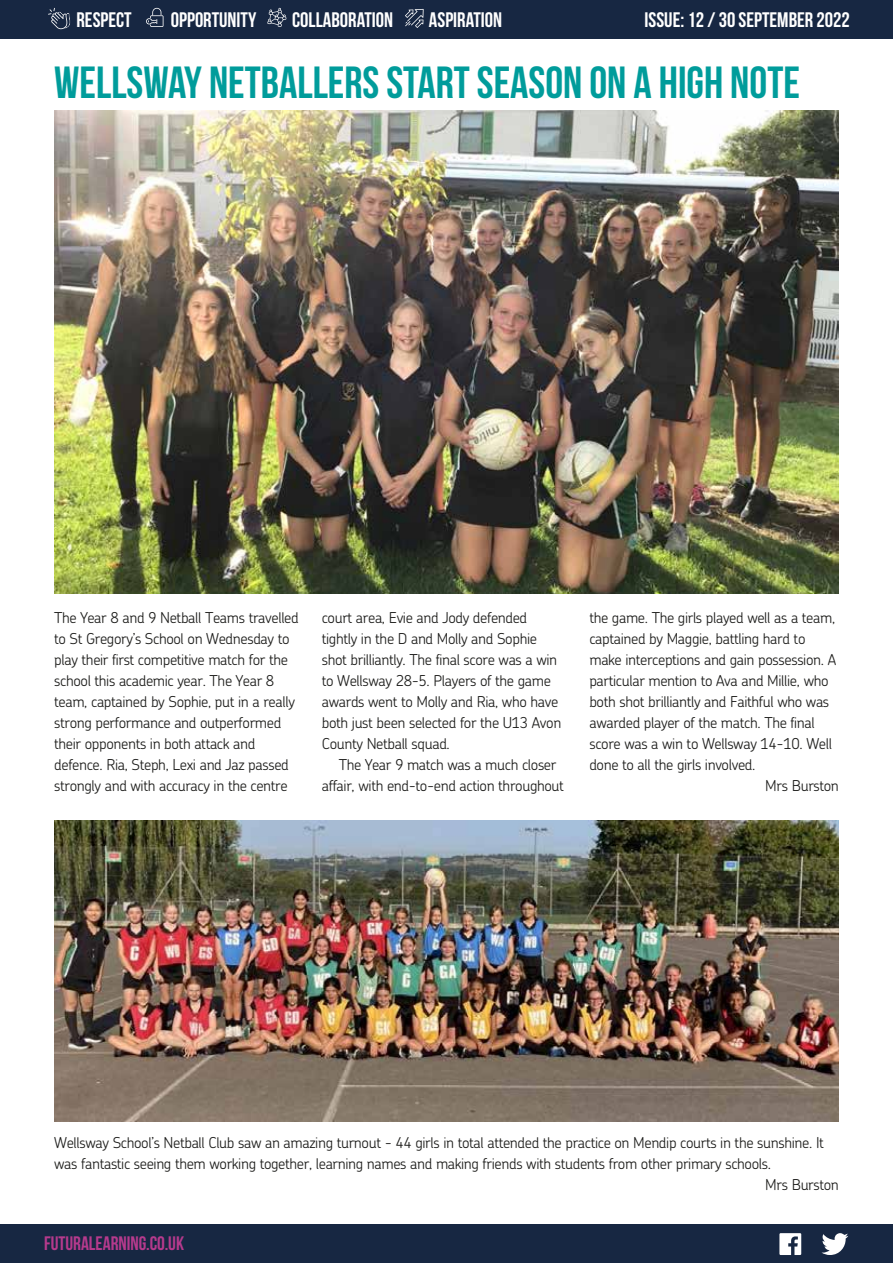
<style>
.page{position:relative;width:893px;height:1263px;background:#fff}
.page>*{position:absolute;margin:0;border:0;box-sizing:border-box;transform-origin:0 0}
.t1{font:45px "Bebas Neue";color:#009c9b}
.t2{font:21px "Bebas Neue";color:#fff}
.t3{font:19.5px "Bebas Neue";color:#b63a8d}
.t4{font:300 15px/21px "Chevin";letter-spacing:-.025em;color:#1d1d1b}
</style>
<div class="page">
<div style="left:0;top:1224px;width:893px;height:39px;background:#172742"></div>
<div style="left:0;top:0;width:893px;height:39px;background:#172742"></div>
<svg style="left:48px;top:7px;width:22px;height:22px"></svg>
<svg style="left:267px;top:8px;width:19px;height:19px"></svg>
<svg style="left:146px;top:8px;width:17px;height:19px"></svg>
<svg style="left:405px;top:9px;width:19px;height:19px"></svg>
<svg style="left:779px;top:1233px;width:22px;height:22px"></svg>
<svg style="left:821px;top:1233px;width:27px;height:22px"></svg>
<img style="left:54px;top:110px;width:785px;height:483px">
<img style="left:54px;top:821px;width:785px;height:300px">
<h2 class="t2" style="left:77px;top:8px;width:57px">RESPECT</h2>
<h2 class="t2" style="left:171px;top:8px;width:87px">OPPORTUNITY</h2>
<h2 class="t2" style="left:292px;top:8px;width:102px">COLLABORATION</h2>
<h2 class="t2" style="left:429px;top:8px;width:75px">ASPIRATION</h2>
<h2 class="t2" style="left:645px;top:8px;width:207px">ISSUE: 12 / 30 SEPTEMBER 2022</h2>
<h1 class="t1" style="left:54px;top:57px;width:747px">WELLSWAY NETBALLERS START SEASON ON A HIGH NOTE</h1>
<p class="t4" style="left:54px;top:606px;width:246px">The Year 8 and 9 Netball Teams travelled to St Gregory’s School on Wednesday to play their first competitive match for the school this academic year. The Year 8 team, captained by Sophie, put in a really strong performance and outperformed their opponents in both attack and defence. Ria, Steph, Lexi and Jaz passed strongly and with accuracy in the centre</p>
<p class="t4" style="left:322px;top:606px;width:241px">court area, Evie and Jody defended tightly in the D and Molly and Sophie shot brilliantly. The final score was a win to Wellsway 28-5. Players of the game awards went to Molly and Ria, who have both just been selected for the U13 Avon County Netball squad.</p>
<p class="t4" style="left:322px;top:753px;width:244px;text-indent:17px">The Year 9 match was a much closer affair, with end-to-end action throughout</p>
<p class="t4" style="left:589px;top:606px;width:247px">the game. The girls played well as a team,</p>
<p class="t4" style="left:589px;top:627px;width:218px">captained by Maggie, battling hard to</p>
<p class="t4" style="left:589px;top:648px;width:248px">make interceptions and gain possession. A</p>
<p class="t4" style="left:589px;top:669px;width:241px">particular mention to Ava and Millie, who</p>
<p class="t4" style="left:589px;top:690px;width:241px">both shot brilliantly and Faithful who was</p>
<p class="t4" style="left:589px;top:711px;width:227px">awarded player of the match. The final</p>
<p class="t4" style="left:589px;top:732px;width:244px">score was a win to Wellsway 14-10. Well</p>
<p class="t4" style="left:589px;top:753px;width:168px">done to all the girls involved.</p>
<p class="t4" style="left:765px;top:774px;width:75px">Mrs Burston</p>
<p class="t4" style="left:54px;top:1131px;width:771px">Wellsway School’s Netball Club saw an amazing turnout - 44 girls in total attended the practice on Mendip courts in the sunshine. It</p>
<p class="t4" style="left:54px;top:1152px;width:718px">was fantastic seeing them working together, learning names and making friends with students from other primary schools.</p>
<p class="t4" style="left:765px;top:1173px;width:75px">Mrs Burston</p>
<h3 class="t3" style="left:44px;top:1232px;width:142px">FUTURALEARNING.CO.UK</h3>
</div>
